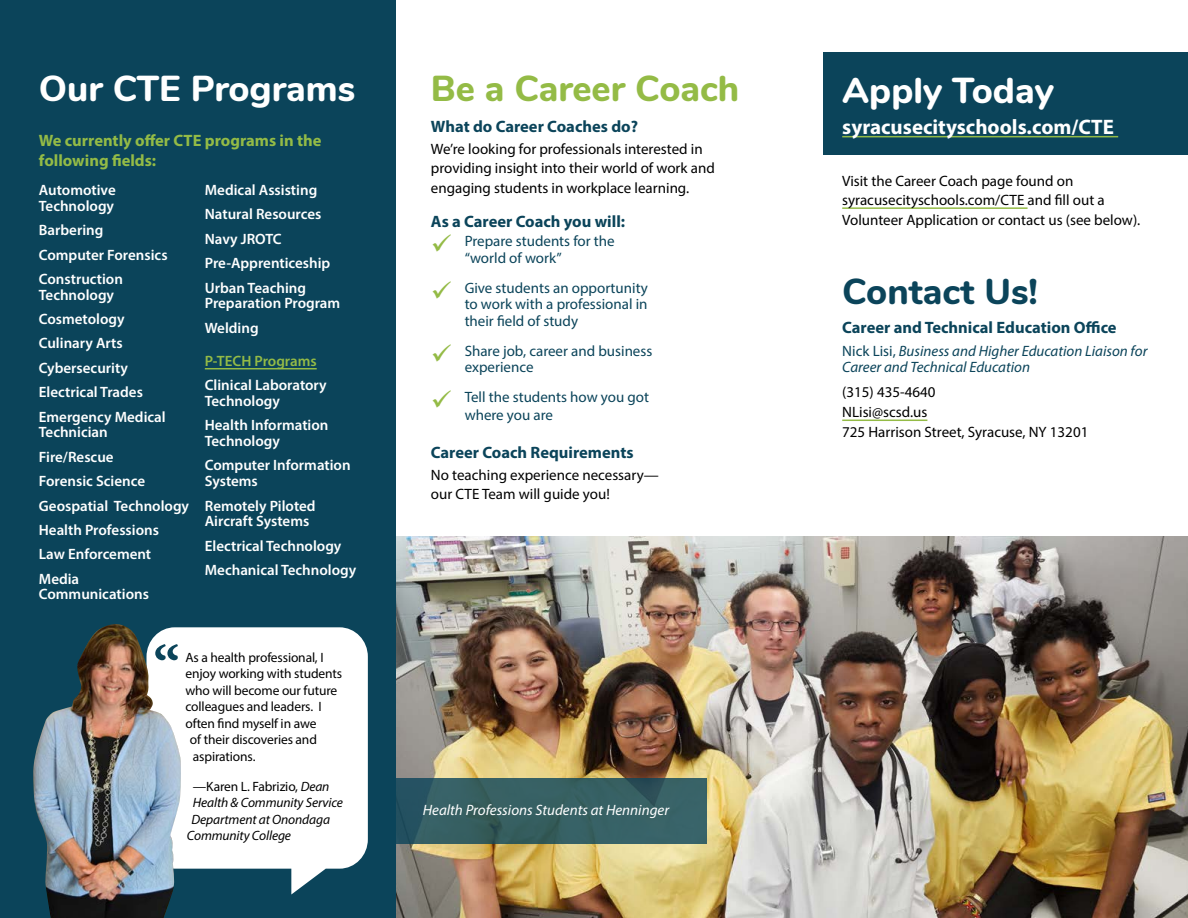
<style>
.page{position:relative;width:1188px;height:918px;background:#fff}
.page>*{position:absolute;margin:0;border:0;box-sizing:border-box;transform-origin:0 0}
.t1{font:800 36px "Nunito";color:#fff}
.t2{font:800 36px "Nunito";color:#94bb46}
.t3{font:800 36px "Nunito";color:#0b445a}
.t4{font:700 21px "Myriad Pro";color:#fff}
.t5{font:700 16.5px "Myriad Pro";color:#0b445a}
.t6{font:700 16.5px/19.5px "Myriad Pro";color:#94bb46}
.t7{font:600 15px/24.5px "Myriad Pro";color:#fff}
.t8{font:15px/19.5px "Myriad Pro";color:#000}
.t9{font:15px/16.5px "Myriad Pro";color:#0b445a}
.t10{font:italic 15px/16.5px "Myriad Pro";color:#0b445a}
.t11{font:italic 15px "Myriad Pro";color:#fff}
.t12{font:600 15px "Myriad Pro";color:#94bb46}
.t13{font:13.5px "Myriad Pro";letter-spacing:-.01em;color:#000}
.t14{font:italic 13.5px "Myriad Pro";letter-spacing:-.01em;color:#000}
.s1{font-style:italic}
.s2{font-style:normal}
</style>
<div class="page">
<div style="left:0;top:0;width:396px;height:918px;background:#0b445a"></div>
<svg style="left:181px;top:627px;width:187px;height:267px;background:#e7edef"></svg>
<img style="left:396px;top:537px;width:792px;height:381px">
<img style="left:33px;top:624px;width:148px;height:294px">
<svg style="left:396px;top:779px;width:310px;height:65px;background:#345e62"></svg>
<hr style="left:842px;top:207px;width:186px;height:2px;background:#94bb46">
<div style="left:824px;top:52px;width:364px;height:102px;background:#0b445a"></div>
<hr style="left:205px;top:368px;width:112px;height:1px;background:#94bb46">
<hr style="left:842px;top:420px;width:85px;height:1px;background:#94bb46">
<hr style="left:842px;top:136px;width:276px;height:1px;background:#94bb46">
<h1 class="t1" style="left:39px;top:62px;width:318px">Our CTE Programs</h1>
<p class="t6" style="left:39px;top:130px;width:284px">We currently offer CTE programs in the following fields:</p>
<p class="t7" style="left:39px;top:182px;width:78px;line-height:15.8px">Automotive<br>Technology</p>
<p class="t7" style="left:39px;top:218px;width:130px">Barbering<br>Computer Forensics<br>Construction</p>
<p class="t7" style="left:39px;top:282px;width:128px">Technology<br>Cosmetology<br>Culinary Arts<br>Cybersecurity<br>Electrical Trades<br>Emergency Medical</p>
<p class="t7" style="left:39px;top:420px;width:152px">Technician<br>Fire/Rescue<br>Forensic Science<br>Geospatial Technology<br>Health Professions<br>Law Enforcement<br>Media</p>
<p class="t7" style="left:39px;top:582px;width:112px">Communications</p>
<p class="t7" style="left:205px;top:177px;width:127px">Medical Assisting<br>Natural Resources<br>Navy JROTC<br>Pre-Apprenticeship<br>Urban Teaching</p>
<p class="t7" style="left:205px;top:291px;width:137px">Preparation Program<br>Welding</p>
<p class="t12" style="left:205px;top:351px;width:113px">P-TECH Programs</p>
<p class="t7" style="left:205px;top:377px;width:123px;line-height:15.8px">Clinical Laboratory<br>Technology</p>
<p class="t7" style="left:205px;top:417px;width:125px;line-height:15.8px">Health Information<br>Technology</p>
<p class="t7" style="left:205px;top:457px;width:147px;line-height:15.8px">Computer Information<br>Systems</p>
<p class="t7" style="left:205px;top:497px;width:112px;line-height:15.8px">Remotely Piloted<br>Aircraft Systems</p>
<p class="t7" style="left:205px;top:533px;width:153px">Electrical Technology<br>Mechanical Technology</p>
<p class="t13" style="left:185px;top:649px;width:140px">As a health professional, I</p>
<p class="t13" style="left:185px;top:665px;width:158px">enjoy working with students</p>
<p class="t13" style="left:185px;top:682px;width:153px">who will become our future</p>
<p class="t13" style="left:185px;top:698px;width:138px">colleagues and leaders. I</p>
<p class="t13" style="left:185px;top:715px;width:133px">often find myself in awe</p>
<p class="t13" style="left:190px;top:731px;width:129px">of their discoveries and</p>
<p class="t13" style="left:193px;top:748px;width:64px">aspirations.</p>
<p class="t13" style="left:193px;top:778px;width:138px">—Karen L. Fabrizio, <span class="s1">Dean</span></p>
<p class="t14" style="left:193px;top:794px;width:152px">Health &amp; Community Service</p>
<p class="t14" style="left:191px;top:811px;width:140px">Department at Onondaga</p>
<p class="t14" style="left:187px;top:827px;width:106px">Community College</p>
<h1 class="t2" style="left:431px;top:62px;width:310px">Be a Career Coach</h1>
<p class="t5" style="left:431px;top:115px;width:209px">What do Career Coaches do?</p>
<p class="t8" style="left:431px;top:139px;width:285px">We’re looking for professionals interested in providing insight into their world of work and engaging students in workplace learning.</p>
<p class="t5" style="left:431px;top:211px;width:196px">As a Career Coach you will:</p>
<p class="t9" style="left:465px;top:233px;width:152px">Prepare students for the “world of work”</p>
<p class="t9" style="left:465px;top:279px;width:185px;text-align:justify">Give students an opportunity to work with a professional in their field of study</p>
<p class="t9" style="left:465px;top:342px;width:189px">Share job, career and business experience</p>
<p class="t9" style="left:465px;top:388px;width:186px;line-height:18px">Tell the students how you got where you are</p>
<p class="t5" style="left:431px;top:441px;width:204px">Career Coach Requirements</p>
<p class="t8" style="left:431px;top:465px;width:229px">No teaching experience necessary— our CTE Team will guide you!</p>
<p class="t11" style="left:423px;top:800px;width:248px">Health Professions Students at Henninger</p>
<h1 class="t1" style="left:842px;top:64px;width:213px">Apply Today</h1>
<h2 class="t4" style="left:842px;top:113px;width:273px">syracusecityschools.com/CTE</h2>
<p class="t8" style="left:842px;top:171px;width:300px">Visit the Career Coach page found on syracusecityschools.com/CTE and fill out a<br>Volunteer Application or contact us (see below).</p>
<h1 class="t3" style="left:842px;top:265px;width:197px">Contact Us!</h1>
<p class="t5" style="left:842px;top:316px;width:276px">Career and Technical Education Office</p>
<p class="t10" style="left:842px;top:342px;width:307px"><span class="s2">Nick Lisi,</span> Business and Higher Education Liaison for<br>Career and Technical Education</p>
<p class="t8" style="left:842px;top:382px;width:248px;line-height:20.1px">(315) 435-4640<br>NLisi@scsd.us<br>725 Harrison Street, Syracuse, NY 13201</p>
</div>
